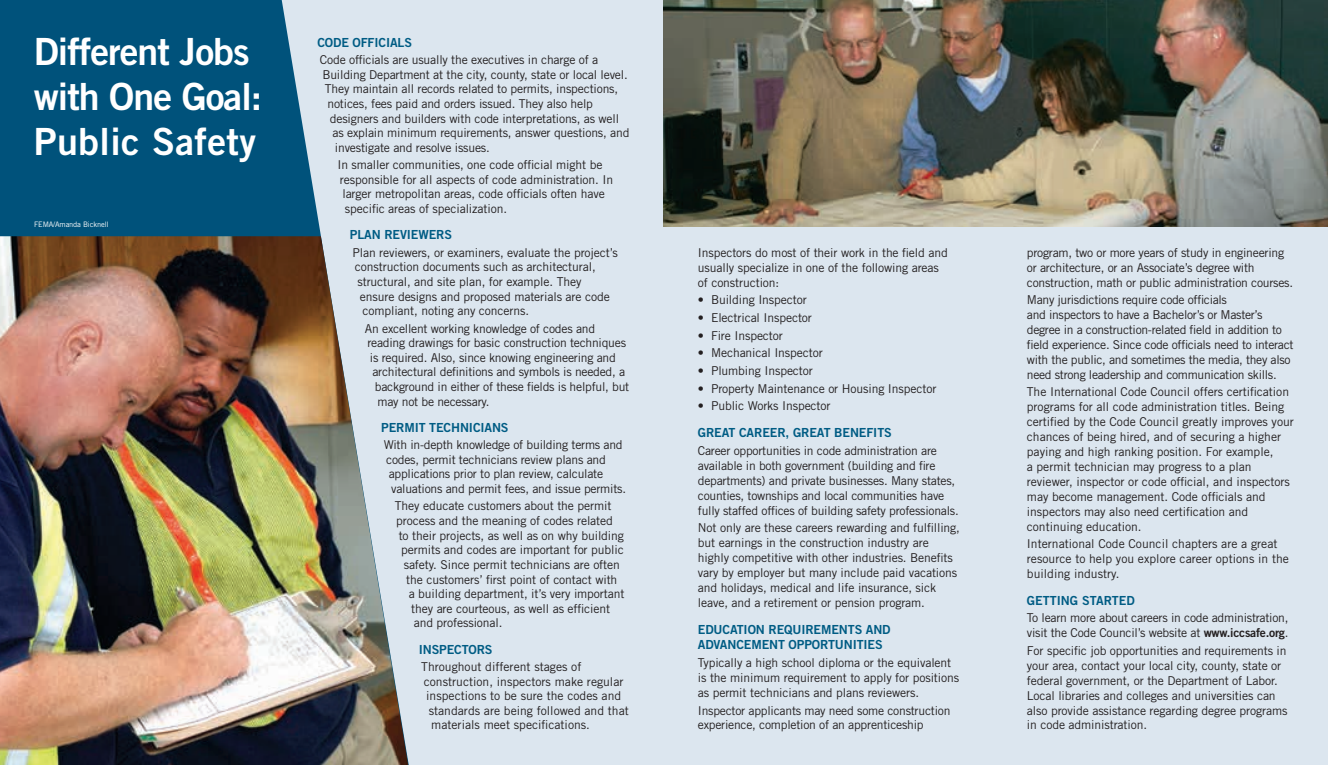
<style>
.page{position:relative;width:1328px;height:765px;background:#fff}
.page>*{position:absolute;margin:0;border:0;box-sizing:border-box;transform-origin:0 0}
.t1{font:37.5px/45px "Trade Gothic LT Std Bd 2";letter-spacing:-.025em;color:#fff}
.t2{font:12.5px/15.4px "Trade Gothic LT Std Bd 2";letter-spacing:-.01em;color:#005c84}
.t3{font:12.25px/14.9px "Trade Gothic LT Std";letter-spacing:-.01em;color:#231f20}
.t4{font:7.5px "Trade Gothic LT Std";letter-spacing:-.02em;color:#fff}
.s1{font-family:"Trade Gothic LT Std Bd 2"}
</style>
<div class="page">
<div style="left:0;top:0;width:1327px;height:765px;background:#dce6ef"></div>
<svg style="left:0;top:0;width:409px;height:765px;fill:#00527b"></svg>
<img style="left:664px;top:0;width:663px;height:227px">
<img style="left:0;top:236px;width:408px;height:529px">
<h1 class="t1" style="left:34px;top:28px;width:230px">Different Jobs with One Goal:<br>Public Safety</h1>
<p class="t4" style="left:34px;top:220px;width:76px">FEMA/Amanda Bicknell</p>
<p class="t2" style="left:317px;top:34px;width:96px">CODE OFFICIALS</p>
<p class="t3" style="left:320px;top:52px;width:280px">Code officials are usually the executives in charge of a</p>
<p class="t3" style="left:322px;top:67px;width:307px">Building Department at the city, county, state or local level.</p>
<p class="t3" style="left:325px;top:81px;width:295px">They maintain all records related to permits, inspections,</p>
<p class="t3" style="left:327px;top:96px;width:267px">notices, fees paid and orders issued. They also help</p>
<p class="t3" style="left:330px;top:111px;width:291px">designers and builders with code interpretations, as well</p>
<p class="t3" style="left:332px;top:125px;width:298px">as explain minimum requirements, answer questions, and</p>
<p class="t3" style="left:335px;top:140px;width:156px">investigate and resolve issues.</p>
<p class="t3" style="left:337px;top:157px;width:266px">In smaller communities, one code official might be</p>
<p class="t3" style="left:340px;top:172px;width:275px">responsible for all aspects of code administration. In</p>
<p class="t3" style="left:342px;top:187px;width:264px">larger metropolitan areas, code officials often have</p>
<p class="t3" style="left:345px;top:201px;width:164px">specific areas of specialization.</p>
<p class="t2" style="left:350px;top:227px;width:104px">PLAN REVIEWERS</p>
<p class="t3" style="left:352px;top:245px;width:267px">Plan reviewers, or examiners, evaluate the project’s</p>
<p class="t3" style="left:355px;top:259px;width:242px">construction documents such as architectural,</p>
<p class="t3" style="left:357px;top:274px;width:225px">structural, and site plan, for example. They</p>
<p class="t3" style="left:360px;top:289px;width:251px">ensure designs and proposed materials are code</p>
<p class="t3" style="left:362px;top:303px;width:168px">compliant, noting any concerns.</p>
<p class="t3" style="left:365px;top:321px;width:232px">An excellent working knowledge of codes and</p>
<p class="t3" style="left:367px;top:335px;width:260px">reading drawings for basic construction techniques</p>
<p class="t3" style="left:370px;top:350px;width:247px">is required. Also, since knowing engineering and</p>
<p class="t3" style="left:372px;top:364px;width:254px">architectural definitions and symbols is needed, a</p>
<p class="t3" style="left:375px;top:379px;width:256px">background in either of these fields is helpful, but</p>
<p class="t3" style="left:377px;top:394px;width:113px">may not be necessary.</p>
<p class="t2" style="left:381px;top:420px;width:129px">PERMIT TECHNICIANS</p>
<p class="t3" style="left:384px;top:437px;width:240px">With in-depth knowledge of building terms and</p>
<p class="t3" style="left:386px;top:452px;width:221px">codes, permit technicians review plans and</p>
<p class="t3" style="left:389px;top:467px;width:216px">applications prior to plan review, calculate</p>
<p class="t3" style="left:391px;top:481px;width:236px">valuations and permit fees, and issue permits.</p>
<p class="t3" style="left:395px;top:498px;width:218px">They educate customers about the permit</p>
<p class="t3" style="left:396px;top:513px;width:218px">process and the meaning of codes related</p>
<p class="t3" style="left:399px;top:528px;width:227px">to their projects, as well as on why building</p>
<p class="t3" style="left:401px;top:542px;width:224px">permits and codes are important for public</p>
<p class="t3" style="left:404px;top:557px;width:218px">safety. Since permit technicians are often</p>
<p class="t3" style="left:406px;top:572px;width:213px">the customers’ first point of contact with</p>
<p class="t3" style="left:409px;top:586px;width:217px">a building department, it’s very important</p>
<p class="t3" style="left:411px;top:601px;width:200px">they are courteous, as well as efficient</p>
<p class="t3" style="left:414px;top:615px;width:90px">and professional.</p>
<p class="t2" style="left:419px;top:641px;width:75px">INSPECTORS</p>
<p class="t3" style="left:421px;top:659px;width:162px">Throughout different stages of</p>
<p class="t3" style="left:424px;top:674px;width:201px">construction, inspectors make regular</p>
<p class="t3" style="left:426px;top:688px;width:196px">inspections to be sure the codes and</p>
<p class="t3" style="left:429px;top:703px;width:202px">standards are being followed and that</p>
<p class="t3" style="left:431px;top:718px;width:160px">materials meet specifications.</p>
<p class="t3" style="left:698px;top:245px;width:251px">Inspectors do most of their work in the field and usually specialize in one of the following areas of construction:</p>
<p class="t3" style="left:698px;top:293px;width:110px">• Building Inspector</p>
<p class="t3" style="left:698px;top:310px;width:116px">• Electrical Inspector</p>
<p class="t3" style="left:698px;top:328px;width:87px">• Fire Inspector</p>
<p class="t3" style="left:698px;top:346px;width:126px">• Mechanical Inspector</p>
<p class="t3" style="left:698px;top:363px;width:117px">• Plumbing Inspector</p>
<p class="t3" style="left:698px;top:381px;width:240px">• Property Maintenance or Housing Inspector</p>
<p class="t3" style="left:698px;top:399px;width:134px">• Public Works Inspector</p>
<p class="t2" style="left:698px;top:425px;width:195px">GREAT CAREER, GREAT BENEFITS</p>
<p class="t3" style="left:698px;top:443px;width:262px">Career opportunities in code administration are available in both government (building and fire departments) and private businesses. Many states, counties, townships and local communities have fully staffed offices of building safety professionals.</p>
<p class="t3" style="left:698px;top:520px;width:263px">Not only are these careers rewarding and fulfilling, but earnings in the construction industry are highly competitive with other industries. Benefits vary by employer but many include paid vacations and holidays, medical and life insurance, sick leave, and a retirement or pension program.</p>
<p class="t2" style="left:698px;top:621px;width:194px">EDUCATION REQUIREMENTS AND<br>ADVANCEMENT OPPORTUNITIES</p>
<p class="t3" style="left:698px;top:655px;width:263px">Typically a high school diploma or the equivalent is the minimum requirement to apply for positions as permit technicians and plans reviewers.</p>
<p class="t3" style="left:698px;top:702px;width:254px">Inspector applicants may need some construction experience, completion of an apprenticeship</p>
<p class="t3" style="left:1026px;top:245px;width:268px">program, two or more years of study in engineering or architecture, or an Associate’s degree with construction, math or public administration courses.</p>
<p class="t3" style="left:1026px;top:292px;width:268px">Many jurisdictions require code officials<br>and inspectors to have a Bachelor’s or Master’s degree in a construction-related field in addition to field experience. Since code officials need to interact with the public, and sometimes the media, they also need strong leadership and communication skills.</p>
<p class="t3" style="left:1026px;top:385px;width:268px">The International Code Council offers certification programs for all code administration titles. Being certified by the Code Council greatly improves your chances of being hired, and of securing a higher paying and high ranking position. For example,<br>a permit technician may progress to a plan reviewer, inspector or code official, and inspectors may become management. Code officials and inspectors may also need certification and continuing education.</p>
<p class="t3" style="left:1026px;top:536px;width:263px">International Code Council chapters are a great resource to help you explore career options in the building industry.</p>
<p class="t2" style="left:1026px;top:592px;width:109px">GETTING STARTED</p>
<p class="t3" style="left:1026px;top:610px;width:263px">To learn more about careers in code administration, visit the Code Council’s website at <span class="s1">www.iccsafe.org</span>.</p>
<p class="t3" style="left:1026px;top:643px;width:262px">For specific job opportunities and requirements in your area, contact your local city, county, state or federal government, or the Department of Labor.<br>Local libraries and colleges and universities can also provide assistance regarding degree programs in code administration.</p>
</div>
